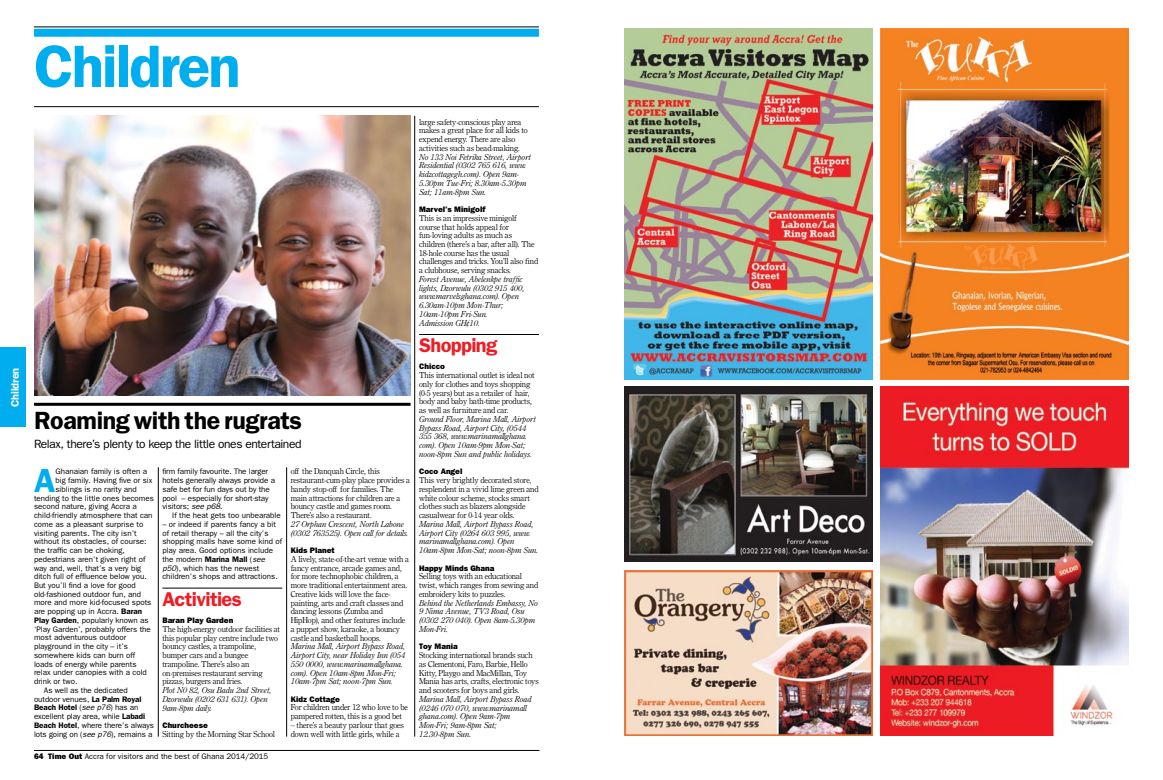
<style>
.page{position:relative;width:1163px;height:780px;background:#fff}
.page>*{position:absolute;margin:0;border:0;box-sizing:border-box;transform-origin:0 0}
.t1{font:600 60px "Franklin Gothic";letter-spacing:-.035em;color:#00aeef}
.t2{font:600 33.5px "Franklin Gothic";color:#00aeef}
.t3{font:600 25px "Franklin Gothic";letter-spacing:-.015em;color:#000}
.t4{font:600 20px "Time Out Franklin Two";letter-spacing:-.03em;color:#ed1d24}
.t5{font:12px "Time Out Franklin One";letter-spacing:-.035em;color:#000}
.t6{font:600 11px "Time Out Franklin Two";letter-spacing:-.02em;color:#fff}
.t7{font:8.2px/8.7px "Century OSMT";letter-spacing:-.01em;color:#000}
.t8{font:italic 8.2px/8.7px "Century OSMT";letter-spacing:-.01em;color:#000}
.t9{font:8px/8.7px "Franklin Gothic";color:#000}
.t10{font:800 8px "Franklin Gothic";color:#000}
.t11{font:8px "Time Out Franklin One";color:#000}
.t12{font:600 8px "Franklin Gothic";letter-spacing:-.01em;color:#000}
.s1{font-style:italic}
.s2{font-weight:600}
.s3{font-weight:400}
.s4{font-weight:400;font-style:italic}
.s5{font-family:"Time Out Franklin Two";font-weight:800}
</style>
<div class="page">
<hr style="left:34px;top:750px;width:505px;height:1px;background:#000">
<div style="left:0;top:347px;width:26px;height:80px;background:#00aeef"></div>
<hr style="left:414px;top:116px;width:1px;height:620px;background:#000">
<hr style="left:286px;top:467px;width:1px;height:269px;background:#000">
<hr style="left:158px;top:467px;width:1px;height:269px;background:#000">
<div style="left:34px;top:29px;width:505px;height:8px;background:#00aeef"></div>
<hr style="left:34px;top:106px;width:505px;height:1px;background:#000">
<hr style="left:34px;top:27px;width:505px;height:1px;background:#000">
<img style="left:34px;top:116px;width:376px;height:279px">
<hr style="left:34px;top:403px;width:376px;height:3px;background:#000">
<hr style="left:162px;top:588px;width:120px;height:1px;background:#000">
<hr style="left:419px;top:334px;width:120px;height:1px;background:#000">
<img style="left:880px;top:28px;width:248px;height:351px">
<img style="left:880px;top:387px;width:248px;height:348px">
<img style="left:624px;top:28px;width:248px;height:351px">
<img style="left:624px;top:387px;width:248px;height:174px">
<img style="left:624px;top:570px;width:248px;height:165px">
<h3 class="t6" style="left:8px;top:406px;width:40px;rotate:-90deg">Children</h3>
<h1 class="t1" style="left:34px;top:31px;width:208px">Children</h1>
<h3 class="t3" style="left:34px;top:405px;width:269px">Roaming with the rugrats</h3>
<h2 class="t2" style="left:34px;top:460px;width:23px">A</h2>
<p class="t9" style="left:55px;top:467px;width:93px">Ghanaian family is often a</p>
<h3 class="t5" style="left:34px;top:437px;width:269px">Relax, there’s plenty to keep the little ones entertained</h3>
<p class="t7" style="left:291px;top:467px;width:121px">off the Danquah Circle, this restaurant-cum-play place provides a handy stop-off for families. The main attractions for children are a bouncy castle and games room.<br>There’s also a restaurant.</p>
<p class="t8" style="left:291px;top:519px;width:119px">27 Orphan Crescent, North Labone (0302 763525). Open call for details.</p>
<p class="t10" style="left:291px;top:545px;width:45px">Kids Planet</p>
<p class="t7" style="left:291px;top:554px;width:120px">A lively, state-of-the-art venue with a fancy entrance, arcade games and, for more technophobic children, a more traditional entertainment area.<br>Creative kids will love the face&shy;painting, arts and craft classes and dancing lessons (Zumba and HipHop), and other features include a puppet show, karaoke, a bouncy castle and basketball hoops.</p>
<p class="t8" style="left:291px;top:641px;width:116px">Marina Mall, Airport Bypass Road,<br>Airport City, near Holiday Inn (054<br>550 0000, www.marinamallghana. com). Open 10am-8pm Mon-Fri;<br>10am-7pm Sat; noon-7pm Sun.</p>
<p class="t10" style="left:291px;top:694px;width:51px">Kidz Cottage</p>
<p class="t7" style="left:291px;top:703px;width:119px">For children under 12 who love to be pampered rotten, this is a good bet</p>
<p class="t7" style="left:291px;top:720px;width:115px">– there’s a beauty parlour that goes down well with little girls, while a</p>
<p class="t9" style="left:162px;top:467px;width:114px">firm family favourite. The larger hotels generally always provide a safe bet for fun days out by the pool – especially for short-stay visitors; <span class="s1">see p68</span>.</p>
<p class="t9" style="left:172px;top:511px;width:110px">If the heat gets too unbearable</p>
<p class="t9" style="left:162px;top:519px;width:121px">– or indeed if parents fancy a bit of retail therapy – all the city’s shopping malls have some kind of play area. Good options include the modern <span class="s2">Marina Mall</span> (<span class="s1">see p50</span>), which has the newest children’s shops and attractions.</p>
<h3 class="t4" style="left:162px;top:587px;width:81px">Activities</h3>
<p class="t10" style="left:162px;top:615px;width:72px">Baran Play Garden</p>
<p class="t7" style="left:162px;top:624px;width:119px">The high-energy outdoor facilities at this popular play centre include two bouncy castles, a trampoline, bumper cars and a bungee trampoline. There’s also an on-premises restaurant serving pizzas, burgers and fries.</p>
<p class="t8" style="left:162px;top:685px;width:111px">Plot N0 82, Osu Badu 2nd Street,<br>Dzorwulu (0202 631 631). Open<br>9am-8pm daily.</p>
<p class="t10" style="left:162px;top:720px;width:47px">Churcheese</p>
<p class="t7" style="left:162px;top:729px;width:114px">Sitting by the Morning Star School</p>
<p class="t9" style="left:55px;top:476px;width:98px">big family. Having five or six</p>
<p class="t9" style="left:55px;top:484px;width:83px">siblings is no rarity and</p>
<p class="t9" style="left:34px;top:493px;width:121px">tending to the little ones becomes</p>
<p class="t9" style="left:34px;top:502px;width:104px">second nature, giving Accra a</p>
<p class="t9" style="left:34px;top:511px;width:120px">child-friendly atmosphere that can</p>
<p class="t9" style="left:34px;top:519px;width:111px">come as a pleasant surprise to</p>
<p class="t9" style="left:34px;top:528px;width:104px">visiting parents. The city isn’t</p>
<p class="t9" style="left:34px;top:537px;width:114px">without its obstacles, of course:</p>
<p class="t9" style="left:34px;top:545px;width:92px">the traffic can be choking,</p>
<p class="t9" style="left:34px;top:554px;width:113px">pedestrians aren’t given right of</p>
<p class="t9" style="left:34px;top:563px;width:109px">way and, well, that’s a very big</p>
<p class="t9" style="left:34px;top:572px;width:114px">ditch full of effluence below you.</p>
<p class="t9" style="left:34px;top:580px;width:103px">But you’ll find a love for good</p>
<p class="t9" style="left:34px;top:589px;width:109px">old-fashioned outdoor fun, and</p>
<p class="t9" style="left:34px;top:598px;width:119px">more and more kid-focused spots</p>
<p class="t9" style="left:34px;top:607px;width:109px">are popping up in Accra. <span class="s2">Baran</span></p>
<p class="t9" style="left:34px;top:615px;width:116px"><span class="s2">Play Garden</span>, popularly known as</p>
<p class="t9" style="left:34px;top:624px;width:118px">‘Play Garden’, probably offers the</p>
<p class="t9" style="left:34px;top:633px;width:94px">most adventurous outdoor</p>
<p class="t9" style="left:34px;top:642px;width:95px">playground in the city – it’s</p>
<p class="t9" style="left:34px;top:650px;width:103px">somewhere kids can burn off</p>
<p class="t9" style="left:34px;top:659px;width:104px">loads of energy while parents</p>
<p class="t9" style="left:34px;top:668px;width:114px">relax under canopies with a cold</p>
<p class="t9" style="left:34px;top:677px;width:45px">drink or two.</p>
<p class="t9" style="left:44px;top:685px;width:85px">As well as the dedicated</p>
<p class="t9" style="left:34px;top:694px;width:109px">outdoor venues, <span class="s2">La Palm Royal</span></p>
<p class="t12" style="left:34px;top:702px;width:106px">Beach Hotel <span class="s3">(</span><span class="s4">see p76</span><span class="s3">) has an</span></p>
<p class="t9" style="left:34px;top:711px;width:113px">excellent play area, while <span class="s2">Labadi</span></p>
<p class="t9" style="left:34px;top:720px;width:121px"><span class="s2">Beach Hotel</span>, where there’s always</p>
<p class="t9" style="left:34px;top:729px;width:120px">lots going on (<span class="s1">see p76</span>), remains a</p>
<p class="t11" style="left:34px;top:751px;width:236px"><span class="s5">64 Time Out</span> Accra for visitors and the best of Ghana 2014/2015</p>
<p class="t7" style="left:419px;top:117px;width:110px">large safety-conscious play area makes a great place for all kids to expend energy. There are also activities such as bead-making.</p>
<p class="t8" style="left:419px;top:152px;width:113px">No 133 Noi Fetrika Street, Airport<br>Residential (0302 765 616, www. kidzcottagegh.com). Open 9am-<br>5.30pm Tue-Fri; 8.30am-5.30pm<br>Sat; 11am-8pm Sun.</p>
<p class="t10" style="left:419px;top:204px;width:68px">Marvel’s Minigolf</p>
<p class="t7" style="left:419px;top:213px;width:121px">This is an impressive minigolf course that holds appeal for fun-loving adults as much as children (there’s a bar, after all). The<br>18-hole course has the usual challenges and tricks. You’ll also find a clubhouse, serving snacks.</p>
<p class="t8" style="left:419px;top:274px;width:107px">Forest Avenue, Abelenkpe traffic lights, Dzorwulu (0302 915 400, www.marvelsghana.com). Open<br>6.30am-10pm Mon-Thur;<br>10am-10pm Fri-Sun.<br>Admission GH¢10.</p>
<h3 class="t4" style="left:419px;top:333px;width:80px">Shopping</h3>
<p class="t10" style="left:419px;top:362px;width:27px">Chicco</p>
<p class="t7" style="left:419px;top:371px;width:117px">This international outlet is ideal not only for clothes and toys shopping (0-5 years) but as a retailer of hair, body and baby bath-time products, as well as furniture and car.</p>
<p class="t8" style="left:419px;top:414px;width:118px">Ground Floor, Marina Mall, Airport<br>Bypass Road, Airport City, (0544<br>355 368, www.marinamallghana. com). Open 10am-9pm Mon-Sat; noon-8pm Sun and public holidays.</p>
<p class="t10" style="left:419px;top:467px;width:45px">Coco Angel</p>
<p class="t7" style="left:419px;top:475px;width:121px">This very brightly decorated store, resplendent in a vivid lime green and white colour scheme, stocks smart clothes such as blazers alongside casualwear for 0-14 year olds.</p>
<p class="t8" style="left:419px;top:519px;width:121px">Marina Mall, Airport Bypass Road,<br>Airport City (0264 603 995, www. marinamallghana.com). Open<br>10am-8pm Mon-Sat; noon-8pm Sun.</p>
<p class="t10" style="left:419px;top:563px;width:77px">Happy Minds Ghana</p>
<p class="t7" style="left:419px;top:572px;width:121px">Selling toys with an educational twist, which ranges from sewing and embroidery kits to puzzles.</p>
<p class="t8" style="left:419px;top:598px;width:120px">Behind the Netherlands Embassy, No<br>9 Nima Avenue, TV3 Road, Osu (0302 270 040). Open 8am-5.30pm<br>Mon-Fri.</p>
<p class="t10" style="left:419px;top:641px;width:40px">Toy Mania</p>
<p class="t7" style="left:419px;top:650px;width:121px">Stocking international brands such as Clementoni, Faro, Barbie, Hello Kitty, Playgo and MacMillan, Toy Mania has arts, crafts, electronic toys and scooters for boys and girls.</p>
<p class="t8" style="left:419px;top:694px;width:114px">Marina Mall, Airport Bypass Road (0246 070 070, www.marinamall ghana.com). Open 9am-7pm<br>Mon-Fri; 9am-8pm Sat;<br>12.30-8pm Sun.</p>
</div>
